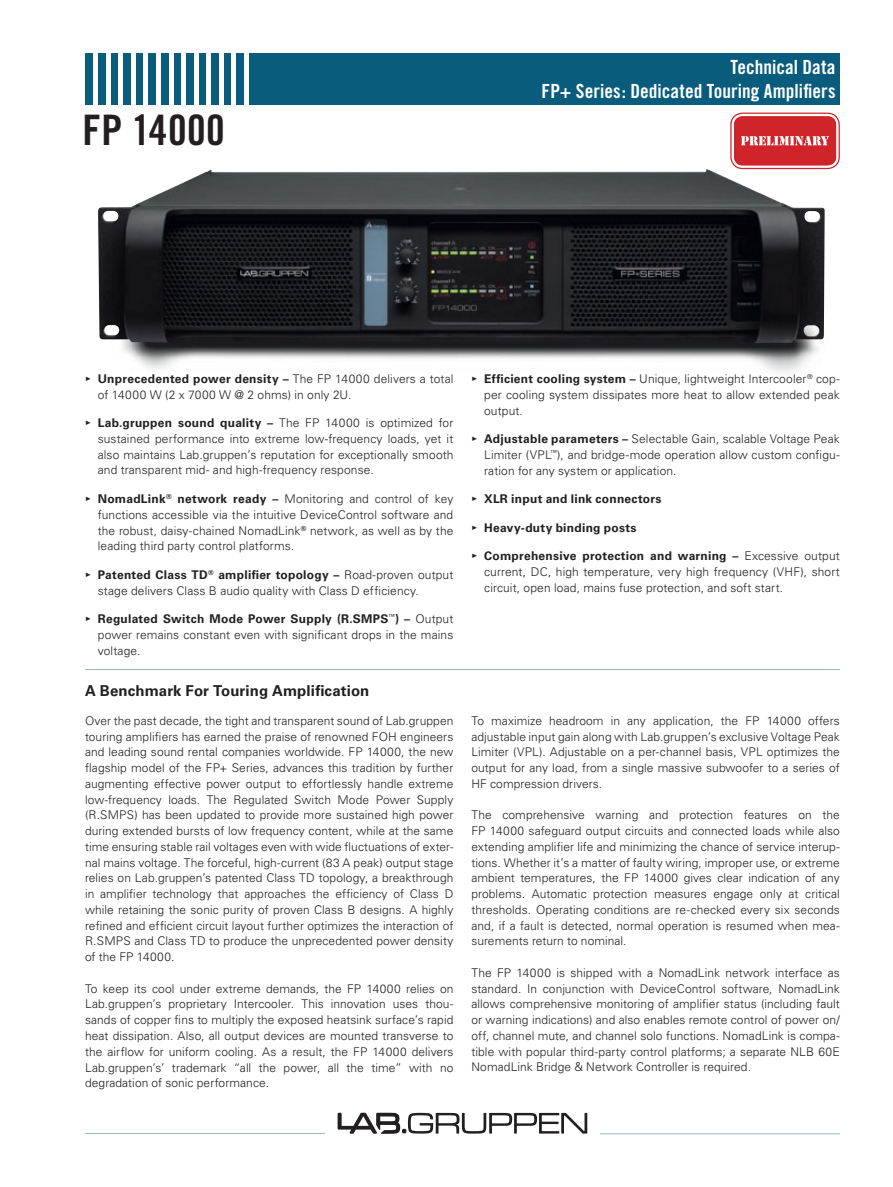
<style>
.page{position:relative;width:893px;height:1187px;background:#fff}
.page>*{position:absolute;margin:0;border:0;box-sizing:border-box;transform-origin:0 0}
.t1{font:42px "Trade Gothic Bold Cond Twenty";letter-spacing:.01em;color:#231f20}
.t2{font:19.5px/23.4px "Trade Gothic Bold Cond Twenty";color:#fff;text-align:right}
.t3{font:700 15px "Univers LT Std";letter-spacing:.005em;color:#231f20}
.t4{font:300 12px/15.8px "Univers LT Std";letter-spacing:.005em;color:#231f20;text-align:justify}
.t5{font:700 12px "Univers LT Std";letter-spacing:.02em;color:#231f20}
.s1{font-family:"Meta Plus Medium Caps";font-weight:400}
.s2{font-weight:700}
</style>
<div class="page">
<svg style="left:338px;top:1112px;width:249px;height:21px"></svg>
<hr style="left:85px;top:1132px;width:240px;height:1px;background:#9bb5c3">
<hr style="left:600px;top:1133px;width:240px;height:1px;background:#9bb5c3">
<img style="left:122px;top:129px;width:718px;height:244px">
<img style="left:98px;top:169px;width:727px;height:174px">
<hr style="left:85px;top:669px;width:755px;height:1px;background:#9bb5c3">
<div style="left:734px;top:116px;width:102px;height:49px;background:#d1232a;border-radius:9px"></div>
<div style="left:730px;top:113px;width:110px;height:56px;border:1px solid #d1232a;border-radius:12px"></div>
<div style="left:734px;top:116px;width:102px;height:49px;border:4px solid #d1232a;border-radius:7px"></div>
<svg style="left:741px;top:136px;width:88px;height:9px"></svg>
<div style="left:85px;top:53px;width:755px;height:51px;background:#0a5c7d"></div>
<div style="left:93px;top:52px;width:5px;height:56px;background:#fff"></div>
<hr style="left:106px;top:52px;width:4px;height:56px;background:#fff">
<hr style="left:119px;top:52px;width:4px;height:56px;background:#fff">
<hr style="left:131px;top:52px;width:4px;height:56px;background:#fff">
<hr style="left:144px;top:52px;width:4px;height:56px;background:#fff">
<div style="left:156px;top:52px;width:5px;height:56px;background:#fff"></div>
<hr style="left:169px;top:52px;width:4px;height:56px;background:#fff">
<div style="left:181px;top:52px;width:5px;height:56px;background:#fff"></div>
<hr style="left:194px;top:52px;width:4px;height:56px;background:#fff">
<hr style="left:207px;top:52px;width:4px;height:56px;background:#fff">
<hr style="left:219px;top:52px;width:4px;height:56px;background:#fff">
<hr style="left:232px;top:52px;width:4px;height:56px;background:#fff">
<div style="left:244px;top:52px;width:5px;height:56px;background:#fff"></div>
<h1 class="t1" style="left:82px;top:104px;width:144px">FP 14000</h1>
<h2 class="t2" style="left:542px;top:56px;width:295px">Technical Data<br>FP+ Series: Dedicated Touring Amplifiers</h2>
<p class="t4" style="left:98px;top:371px;width:357px;text-indent:-13px"><span class="s1">•</span> <span class="s2">Unprecedented power density –</span> The FP 14000 delivers a total of 14000 W (2 x 7000 W @ 2 ohms) in only 2U.</p>
<p class="t4" style="left:98px;top:415px;width:357px;text-indent:-13px"><span class="s1">•</span> <span class="s2">Lab.gruppen sound quality –</span> The FP 14000 is optimized for sustained performance into extreme low-frequency loads, yet it also maintains Lab.gruppen’s reputation for exceptionally smooth and transparent mid- and high-frequency response.</p>
<p class="t4" style="left:98px;top:491px;width:357px;text-indent:-13px"><span class="s1">•</span> <span class="s2">NomadLink</span><sup>®</sup> <span class="s2">network ready –</span> Monitoring and control of key functions accessible via the intuitive DeviceControl software and the robust, daisy-chained NomadLink<sup>®</sup> network, as well as by the leading third party control platforms.</p>
<p class="t4" style="left:98px;top:567px;width:357px;text-indent:-13px"><span class="s1">•</span> <span class="s2">Patented Class TD</span><sup>®</sup> <span class="s2">amplifier topology –</span> Road-proven output stage delivers Class B audio quality with Class D efficiency.</p>
<p class="t4" style="left:98px;top:611px;width:357px;text-indent:-13px"><span class="s1">•</span> <span class="s2">Regulated Switch Mode Power Supply (R.SMPS</span><sup>™</sup><span class="s2">) –</span> Output power remains constant even with significant drops in the mains voltage.</p>
<p class="t3" style="left:85px;top:681px;width:286px">A Benchmark For Touring Amplification</p>
<p class="t4" style="left:85px;top:712px;width:370px">Over the past decade, the tight and transparent sound of Lab.gruppen touring amplifiers has earned the praise of renowned FOH engineers and leading sound rental companies worldwide. FP 14000, the new flagship model of the FP+ Series, advances this tradition by further augmenting effective power output to effortlessly handle extreme low-frequency loads. The Regulated Switch Mode Power Supply (R.SMPS) has been updated to provide more sustained high power during extended bursts of low frequency content, while at the same time ensuring stable rail voltages even with wide fluctuations of exter&shy;nal mains voltage. The forceful, high-current (83 A peak) output stage relies on Lab.gruppen’s patented Class TD topology, a breakthrough in amplifier technology that approaches the efficiency of Class D while retaining the sonic purity of proven Class B designs. A highly refined and efficient circuit layout further optimizes the interaction of R.SMPS and Class TD to produce the unprecedented power density of the FP 14000.</p>
<p class="t4" style="left:85px;top:980px;width:370px">To keep its cool under extreme demands, the FP 14000 relies on Lab.gruppen’s proprietary Intercooler. This innovation uses thou&shy;sands of copper fins to multiply the exposed heatsink surface’s rapid heat dissipation. Also, all output devices are mounted transverse to the airflow for uniform cooling. As a result, the FP 14000 delivers Lab.gruppen’s’ trademark “all the power, all the time” with no degradation of sonic performance.</p>
<p class="t4" style="left:484px;top:371px;width:357px;text-indent:-13px"><span class="s1">•</span> <span class="s2">Efficient cooling system –</span> Unique, lightweight Intercooler<sup>®</sup> cop&shy;per cooling system dissipates more heat to allow extended peak output.</p>
<p class="t4" style="left:484px;top:431px;width:357px;text-indent:-13px"><span class="s1">•</span> <span class="s2">Adjustable parameters –</span> Selectable Gain, scalable Voltage Peak Limiter (VPL<sup>™</sup>), and bridge-mode operation allow custom configu&shy;ration for any system or application.</p>
<p class="t5" style="left:471px;top:492px;width:192px"><span class="s1">•</span> XLR input and link connectors</p>
<p class="t5" style="left:471px;top:520px;width:167px"><span class="s1">•</span> Heavy-duty binding posts</p>
<p class="t4" style="left:484px;top:548px;width:357px;text-indent:-13px"><span class="s1">•</span> <span class="s2">Comprehensive protection and warning –</span> Excessive output current, DC, high temperature, very high frequency (VHF), short circuit, open load, mains fuse protection, and soft start.</p>
<p class="t4" style="left:471px;top:712px;width:370px">To maximize headroom in any application, the FP 14000 offers adjustable input gain along with Lab.gruppen’s exclusive Voltage Peak Limiter (VPL). Adjustable on a per-channel basis, VPL optimizes the output for any load, from a single massive subwoofer to a series of HF compression drivers.</p>
<p class="t4" style="left:471px;top:807px;width:370px">The comprehensive warning and protection features on the FP 14000 safeguard output circuits and connected loads while also extending amplifier life and minimizing the chance of service interup&shy;tions. Whether it’s a matter of faulty wiring, improper use, or extreme ambient temperatures, the FP 14000 gives clear indication of any problems. Automatic protection measures engage only at critical thresholds. Operating conditions are re-checked every six seconds and, if a fault is detected, normal operation is resumed when mea&shy;surements return to nominal.</p>
<p class="t4" style="left:471px;top:964px;width:370px">The FP 14000 is shipped with a NomadLink network interface as standard. In conjunction with DeviceControl software, NomadLink allows comprehensive monitoring of amplifier status (including fault or warning indications) and also enables remote control of power on/ off, channel mute, and channel solo functions. NomadLink is compa&shy;tible with popular third-party control platforms; a separate NLB 60E NomadLink Bridge &amp; Network Controller is required.</p>
</div>
